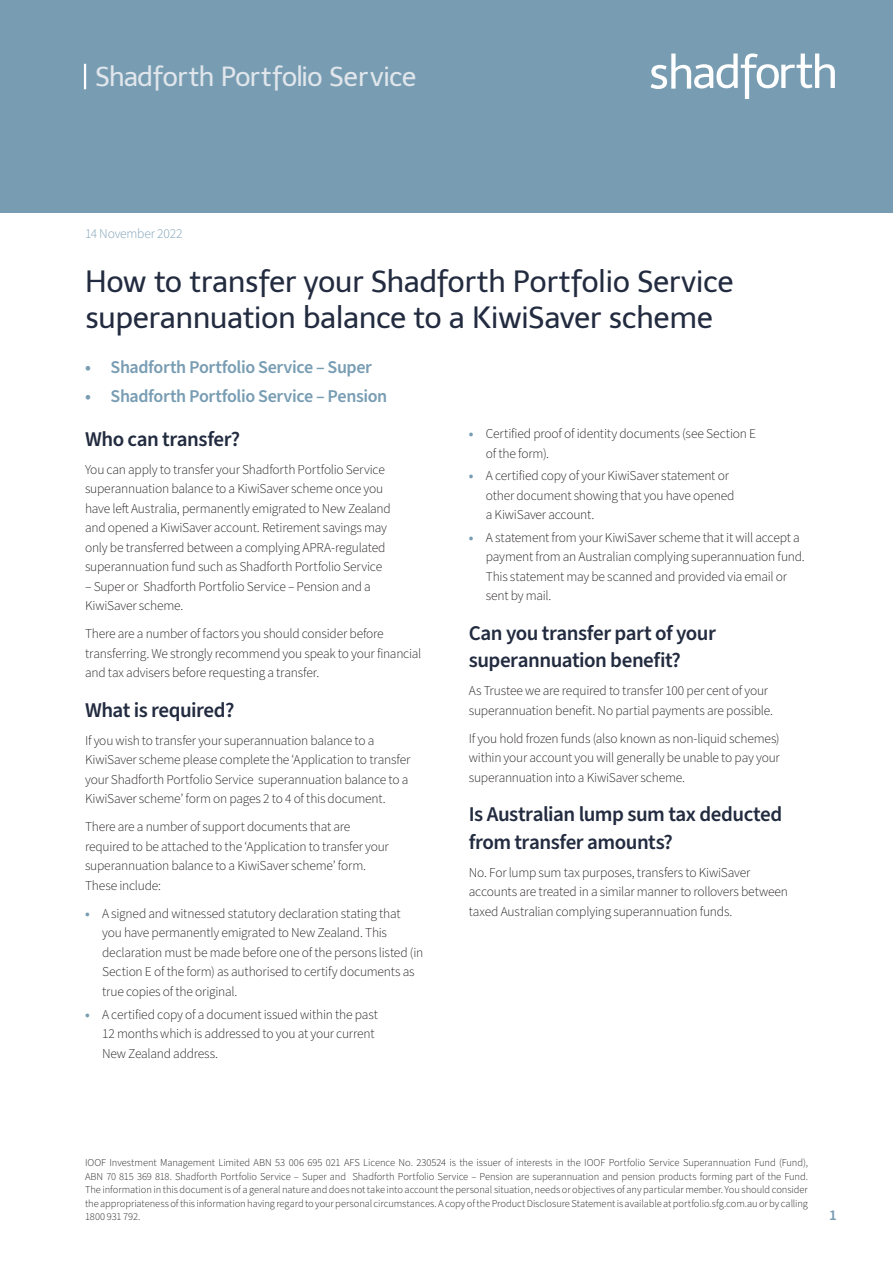
<style>
.page{position:relative;width:893px;height:1263px;background:#fff}
.page>*{position:absolute;margin:0;border:0;box-sizing:border-box;transform-origin:0 0}
._00A_Form_header{font:30px/36px "Telex";letter-spacing:-.02em;color:#222b3f}
.t1{font:27px "Telex";letter-spacing:-.025em;color:#e0e6eb}
._01_Subhead_1{font:600 21px/27px "Source Sans Pro";letter-spacing:-.025em;color:#222b3f}
._02_Subhead_2{font:600 18px "Source Sans Pro";letter-spacing:-.02em;color:#789db3}
.t2{font:600 15px "Source Sans Pro";color:#789db3}
._07_Body_Text{font:300 13.5px/19.5px "Source Sans Pro";letter-spacing:-.015em;color:#231f20}
._05_Date{font:300 13.5px "Source Sans Pro";letter-spacing:-.015em;color:#789db3}
._00_Disclaimer{font:300 10.5px/13.5px "Source Sans Pro";letter-spacing:-.01em;color:#231f20;text-align:justify}
.s1{font-weight:700;color:#789db3}
</style>
<div class="page">
<div style="left:0;top:0;width:893px;height:213px;background:#789db3"></div>
<svg style="left:651px;top:53px;width:184px;height:46px"></svg>
<hr style="left:84px;top:64px;width:2px;height:25px;background:#fff">
<h2 class="t1" style="left:95px;top:61px;width:323px">Shadforth Portfolio Service</h2>
<p class="_05_Date" style="left:85px;top:225px;width:99px">14 November 2022</p>
<p class="_00A_Form_header" style="left:85px;top:264px;width:650px">How to transfer your Shadforth Portfolio Service superannuation balance to a KiwiSaver scheme</p>
<p class="_02_Subhead_2" style="left:85px;top:355px;width:288px">• Shadforth Portfolio Service – Super</p>
<p class="_02_Subhead_2" style="left:85px;top:383px;width:304px">• Shadforth Portfolio Service – Pension</p>
<p class="_01_Subhead_1" style="left:85px;top:426px;width:157px">Who can transfer?</p>
<p class="_07_Body_Text" style="left:85px;top:460px;width:307px">You can apply to transfer your Shadforth Portfolio Service superannuation balance to a KiwiSaver scheme once you have left Australia, permanently emigrated to New Zealand and opened a KiwiSaver account. Retirement savings may only be transferred between a complying APRA-regulated superannuation fund such as Shadforth Portfolio Service</p>
<p class="_07_Body_Text" style="left:85px;top:577px;width:287px">– Super or Shadforth Portfolio Service – Pension and a<br>KiwiSaver scheme.</p>
<p class="_07_Body_Text" style="left:85px;top:624px;width:338px">There are a number of factors you should consider before transferring. We strongly recommend you speak to your financial and tax advisers before requesting a transfer.</p>
<p class="_01_Subhead_1" style="left:85px;top:697px;width:151px">What is required?</p>
<p class="_07_Body_Text" style="left:85px;top:731px;width:327px">If you wish to transfer your superannuation balance to a KiwiSaver scheme please complete the ‘Application to transfer your Shadforth Portfolio Service superannuation balance to a KiwiSaver scheme’ form on pages 2 to 4 of this document.</p>
<p class="_07_Body_Text" style="left:85px;top:817px;width:305px">There are a number of support documents that are required to be attached to the ‘Application to transfer your superannuation balance to a KiwiSaver scheme’ form.<br>These include:</p>
<p class="_07_Body_Text" style="left:102px;top:904px;width:323px;text-indent:-17px"><span class="s1">•</span> A signed and witnessed statutory declaration stating that you have permanently emigrated to New Zealand. This declaration must be made before one of the persons listed (in Section E of the form) as authorised to certify documents as true copies of the original.</p>
<p class="_07_Body_Text" style="left:102px;top:1005px;width:277px;text-indent:-17px"><span class="s1">•</span> A certified copy of a document issued within the past<br>12 months which is addressed to you at your current<br>New Zealand address.</p>
<p class="_07_Body_Text" style="left:486px;top:424px;width:272px;text-indent:-17px"><span class="s1">•</span> Certified proof of identity documents (see Section E of the form).</p>
<p class="_07_Body_Text" style="left:486px;top:466px;width:250px;text-indent:-17px"><span class="s1">•</span> A certified copy of your KiwiSaver statement or other document showing that you have opened a KiwiSaver account.</p>
<p class="_07_Body_Text" style="left:486px;top:528px;width:321px;text-indent:-17px"><span class="s1">•</span> A statement from your KiwiSaver scheme that it will accept a payment from an Australian complying superannuation fund.<br>This statement may be scanned and provided via email or sent by mail.</p>
<p class="_01_Subhead_1" style="left:469px;top:620px;width:249px">Can you transfer part of your superannuation benefit?</p>
<p class="_07_Body_Text" style="left:469px;top:681px;width:306px">As Trustee we are required to transfer 100 per cent of your superannuation benefit. No partial payments are possible.</p>
<p class="_07_Body_Text" style="left:469px;top:729px;width:312px;text-align:justify">If you hold frozen funds (also known as non-liquid schemes) within your account you will generally be unable to pay your superannuation into a KiwiSaver scheme.</p>
<p class="_01_Subhead_1" style="left:469px;top:802px;width:315px">Is Australian lump sum tax deducted from transfer amounts?</p>
<p class="_07_Body_Text" style="left:469px;top:863px;width:321px">No. For lump sum tax purposes, transfers to KiwiSaver accounts are treated in a similar manner to rollovers between taxed Australian complying superannuation funds.</p>
<p class="_00_Disclaimer" style="left:85px;top:1156px;width:724px">IOOF Investment Management Limited ABN 53 006 695 021 AFS Licence No. 230524 is the issuer of interests in the IOOF Portfolio Service Superannuation Fund (Fund), ABN 70 815 369 818. Shadforth Portfolio Service – Super and Shadforth Portfolio Service – Pension are superannuation and pension products forming part of the Fund.<br>The information in this document is of a general nature and does not take into account the personal situation, needs or objectives of any particular member. You should consider the appropriateness of this information having regard to your personal circumstances. A copy of the Product Disclosure Statement is available at portfolio.sfg.com.au or by calling 1800 931 792.</p>
<p class="t2" style="left:829px;top:1204px;width:9px">1</p>
</div>
